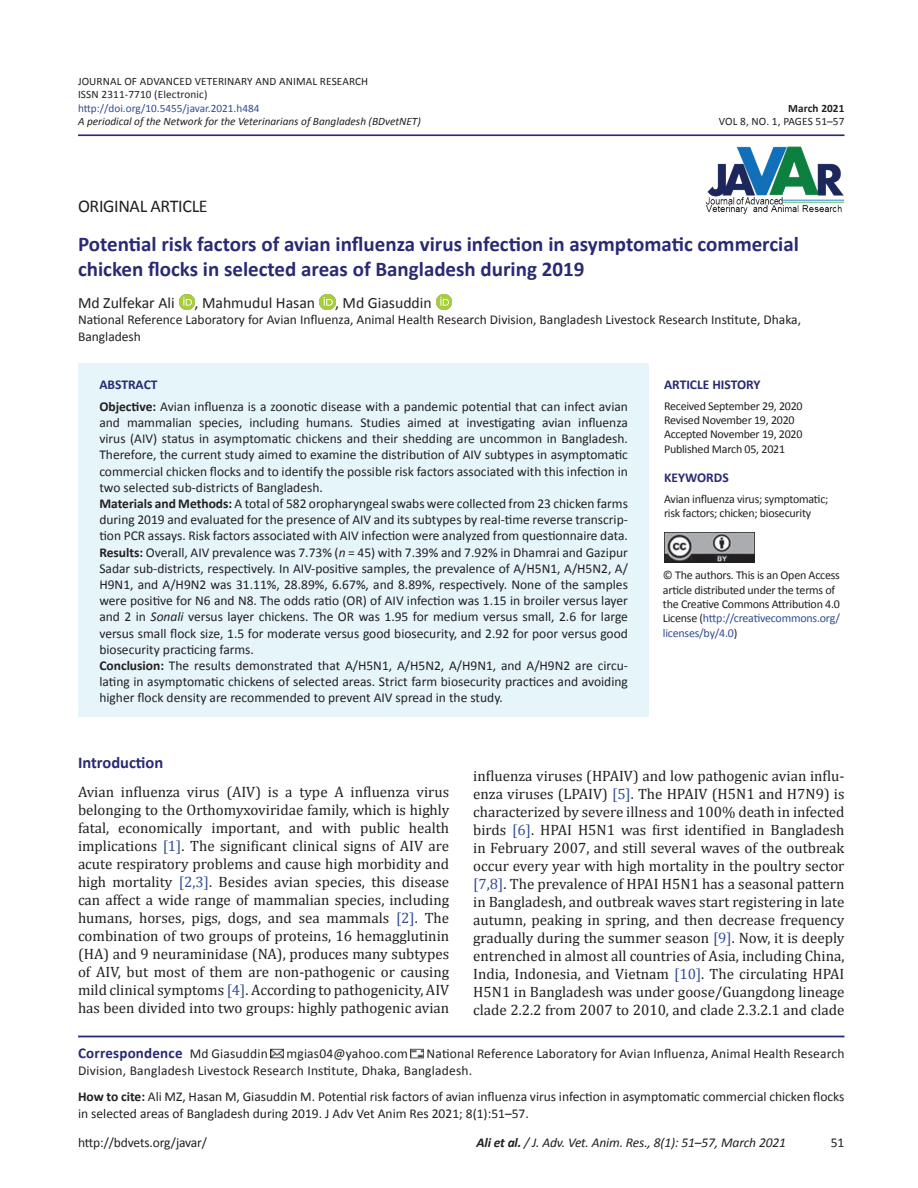
<style>
.page{position:relative;width:918px;height:1188px;background:#fff}
.page>*{position:absolute;margin:0;border:0;box-sizing:border-box;transform-origin:0 0}
.Article_Title{font:700 21px/25.2px "Calibri";color:#292a73}
.Issue_Date{font:18px "Calibri";letter-spacing:-.02em;color:#231f20}
.Head_A{font:700 16.5px "Calibri";color:#292a73}
.Authors{font:15.75px "Calibri";color:#231f20}
.Para_1st{font:15px/18px "Cambria";color:#231f20;text-align:justify}
.Author_Deatiles{font:700 15px "Calibri";letter-spacing:.015em;color:#292a73}
.ABSTRACT_TXT{font:13.5px/16.2px "Calibri";color:#231f20;text-align:justify}
.Author_Deatiles-2{font:13.5px/16.2px "Calibri";color:#231f20}
.Affliation{font:13.5px/16.2px "Calibri";color:#231f20}
.t1{font:italic 13.5px "Calibri";letter-spacing:-.01em;color:#231f20}
.ABSTRACT_HD{font:700 13.5px "Calibri";color:#292a73}
.Issue_Date-2{font:12px/14.4px "Calibri";letter-spacing:-.02em;color:#231f20}
.VOL{font:11.25px "Calibri";letter-spacing:.01em;color:#231f20}
.DOI{font:italic 11.25px "Calibri";color:#231f20}
.VOL-2{font:11.25px "Calibri";color:#304d94}
.DOI-2{font:11.25px "Calibri";letter-spacing:.01em;color:#231f20}
.VOL-3{font:700 11.25px "Calibri";letter-spacing:.01em;color:#231f20}
.s1{font-weight:700}
.s2{font-style:italic}
.s3{color:#304d94}
.s4{font-weight:400;font-size:13.5px;color:#231f20}
</style>
<div class="page">
<hr style="left:78px;top:134px;width:767px;height:2px;background:#292a73">
<img style="left:179px;top:295px;width:16px;height:15px">
<img style="left:320px;top:295px;width:15px;height:15px">
<img style="left:436px;top:295px;width:16px;height:15px">
<hr style="left:78px;top:1036px;width:767px;height:1px;background:#292a73">
<svg style="left:271px;top:1048px;width:13px;height:11px"></svg>
<svg style="left:411px;top:1048px;width:13px;height:11px"></svg>
<img style="left:705px;top:146px;width:140px;height:69px">
<div style="left:78px;top:363px;width:571px;height:354px;background:#e5f5fa"></div>
<img style="left:664px;top:532px;width:91px;height:31px">
<p class="VOL" style="left:78px;top:74px;width:292px">JOURNAL OF ADVANCED VETERINARY AND ANIMAL RESEARCH</p>
<p class="VOL" style="left:78px;top:88px;width:131px">ISSN 2311-7710 (Electronic)</p>
<p class="VOL-2" style="left:78px;top:101px;width:183px">http://doi.org/10.5455/javar.2021.h484</p>
<p class="VOL-3" style="left:788px;top:101px;width:58px">March 2021</p>
<p class="DOI" style="left:78px;top:115px;width:344px">A periodical of the Network for the Veterinarians of Bangladesh (BDvetNET)</p>
<p class="DOI-2" style="left:719px;top:115px;width:127px">VOL 8, NO. 1, PAGES 51–57</p>
<p class="Issue_Date" style="left:78px;top:195px;width:131px">ORIGINAL ARTICLE</p>
<p class="Article_Title" style="left:78px;top:230px;width:722px">Potential risk factors of avian influenza virus infection in asymptomatic commercial chicken flocks in selected areas of Bangladesh during 2019</p>
<p class="Authors" style="left:78px;top:293px;width:98px">Md Zulfekar Ali</p>
<p class="Authors" style="left:195px;top:293px;width:122px">, Mahmudul Hasan</p>
<p class="Authors" style="left:335px;top:293px;width:98px">, Md Giasuddin</p>
<p class="Affliation" style="left:78px;top:311px;width:725px">National Reference Laboratory for Avian Influenza, Animal Health Research Division, Bangladesh Livestock Research Institute, Dhaka,<br>Bangladesh</p>
<p class="ABSTRACT_HD" style="left:99px;top:376px;width:60px">ABSTRACT</p>
<p class="ABSTRACT_TXT" style="left:99px;top:398px;width:530px"><span class="s1">Objective:</span> Avian influenza is a zoonotic disease with a pandemic potential that can infect avian and mammalian species, including humans. Studies aimed at investigating avian influenza virus (AIV) status in asymptomatic chickens and their shedding are uncommon in Bangladesh.<br>Therefore, the current study aimed to examine the distribution of AIV subtypes in asymptomatic commercial chicken flocks and to identify the possible risk factors associated with this infection in two selected sub-districts of Bangladesh.</p>
<p class="ABSTRACT_TXT" style="left:99px;top:495px;width:530px"><span class="s1">Materials and Methods:</span> A total of 582 oropharyngeal swabs were collected from 23 chicken farms during 2019 and evaluated for the presence of AIV and its subtypes by real-time reverse transcrip&shy;tion PCR assays. Risk factors associated with AIV infection were analyzed from questionnaire data.</p>
<p class="ABSTRACT_TXT" style="left:99px;top:543px;width:530px"><span class="s1">Results:</span> Overall, AIV prevalence was 7.73% (<span class="s2">n</span> = 45) with 7.39% and 7.92% in Dhamrai and Gazipur Sadar sub-districts, respectively. In AIV-positive samples, the prevalence of A/H5N1, A/H5N2, A/ H9N1, and A/H9N2 was 31.11%, 28.89%, 6.67%, and 8.89%, respectively. None of the samples were positive for N6 and N8. The odds ratio (OR) of AIV infection was 1.15 in broiler versus layer and 2 in <span class="s2">Sonali</span> versus layer chickens. The OR was 1.95 for medium versus small, 2.6 for large versus small flock size, 1.5 for moderate versus good biosecurity, and 2.92 for poor versus good biosecurity practicing farms.</p>
<p class="ABSTRACT_TXT" style="left:99px;top:657px;width:530px"><span class="s1">Conclusion:</span> The results demonstrated that A/H5N1, A/H5N2, A/H9N1, and A/H9N2 are circu&shy;lating in asymptomatic chickens of selected areas. Strict farm biosecurity practices and avoiding higher flock density are recommended to prevent AIV spread in the study.</p>
<p class="ABSTRACT_HD" style="left:664px;top:376px;width:98px">ARTICLE HISTORY</p>
<p class="Issue_Date-2" style="left:664px;top:398px;width:140px">Received September 29, 2020</p>
<p class="Issue_Date-2" style="left:664px;top:412px;width:132px">Revised November 19, 2020</p>
<p class="Issue_Date-2" style="left:664px;top:427px;width:140px">Accepted November 19, 2020</p>
<p class="Issue_Date-2" style="left:664px;top:441px;width:123px">Published March 05, 2021</p>
<p class="ABSTRACT_HD" style="left:664px;top:470px;width:66px">KEYWORDS</p>
<p class="Issue_Date-2" style="left:664px;top:491px;width:166px">Avian influenza virus; symptomatic; risk factors; chicken; biosecurity</p>
<p class="Issue_Date-2" style="left:663px;top:567px;width:179px">© The authors. This is an Open Access article distributed under the terms of the Creative Commons Attribution 4.0<br>License (<span class="s3">http://creativecommons.org/ licenses/by/4.0</span>)</p>
<p class="Head_A" style="left:78px;top:753px;width:87px">Introduction</p>
<p class="Para_1st" style="left:78px;top:783px;width:373px">Avian influenza virus (AIV) is a type A influenza virus belonging to the Orthomyxoviridae family, which is highly fatal, economically important, and with public health implications <span class="s3">[1]</span>. The significant clinical signs of AIV are acute respiratory problems and cause high morbidity and high mortality <span class="s3">[2,3]</span>. Besides avian species, this disease can affect a wide range of mammalian species, including humans, horses, pigs, dogs, and sea mammals <span class="s3">[2]</span>. The combination of two groups of proteins, 16 hemagglutinin (HA) and 9 neuraminidase (NA), produces many subtypes of AIV, but most of them are non-pathogenic or causing mild clinical symptoms <span class="s3">[4]</span>. According to pathogenicity, AIV has been divided into two groups: highly pathogenic avian</p>
<p class="Para_1st" style="left:473px;top:767px;width:373px">influenza viruses (HPAIV) and low pathogenic avian influ&shy;enza viruses (LPAIV) <span class="s3">[5]</span>. The HPAIV (H5N1 and H7N9) is characterized by severe illness and 100% death in infected birds <span class="s3">[6]</span>. HPAI H5N1 was first identified in Bangladesh in February 2007, and still several waves of the outbreak occur every year with high mortality in the poultry sector <span class="s3">[7,8]</span>. The prevalence of HPAI H5N1 has a seasonal pattern in Bangladesh, and outbreak waves start registering in late autumn, peaking in spring, and then decrease frequency gradually during the summer season <span class="s3">[9]</span>. Now, it is deeply entrenched in almost all countries of Asia, including China, India, Indonesia, and Vietnam <span class="s3">[10]</span>. The circulating HPAI H5N1 in Bangladesh was under goose/Guangdong lineage clade 2.2.2 from 2007 to 2010, and clade 2.3.2.1 and clade</p>
<p class="Author_Deatiles" style="left:78px;top:1044px;width:191px">Correspondence <span class="s4">Md Giasuddin</span></p>
<p class="Author_Deatiles-2" style="left:286px;top:1045px;width:123px">mgias04@yahoo.com</p>
<p class="Author_Deatiles-2" style="left:78px;top:1045px;width:768px;text-indent:349px">National Reference Laboratory for Avian Influenza, Animal Health Research<br>Division, Bangladesh Livestock Research Institute, Dhaka, Bangladesh.</p>
<p class="Author_Deatiles-2" style="left:78px;top:1088px;width:768px"><span class="s1">How to cite:</span> Ali MZ, Hasan M, Giasuddin M. Potential risk factors of avian influenza virus infection in asymptomatic commercial chicken flocks in selected areas of Bangladesh during 2019. J Adv Vet Anim Res 2021; 8(1):51–57.</p>
<p class="ABSTRACT_TXT" style="left:78px;top:1133px;width:131px">http://bdvets.org/javar/</p>
<p class="t1" style="left:476px;top:1134px;width:311px"><span class="s1">Ali et al.</span> / J. Adv. Vet. Anim. Res., 8(1): 51–57, March 2021</p>
<p class="ABSTRACT_TXT" style="left:831px;top:1133px;width:15px">51</p>
</div>
